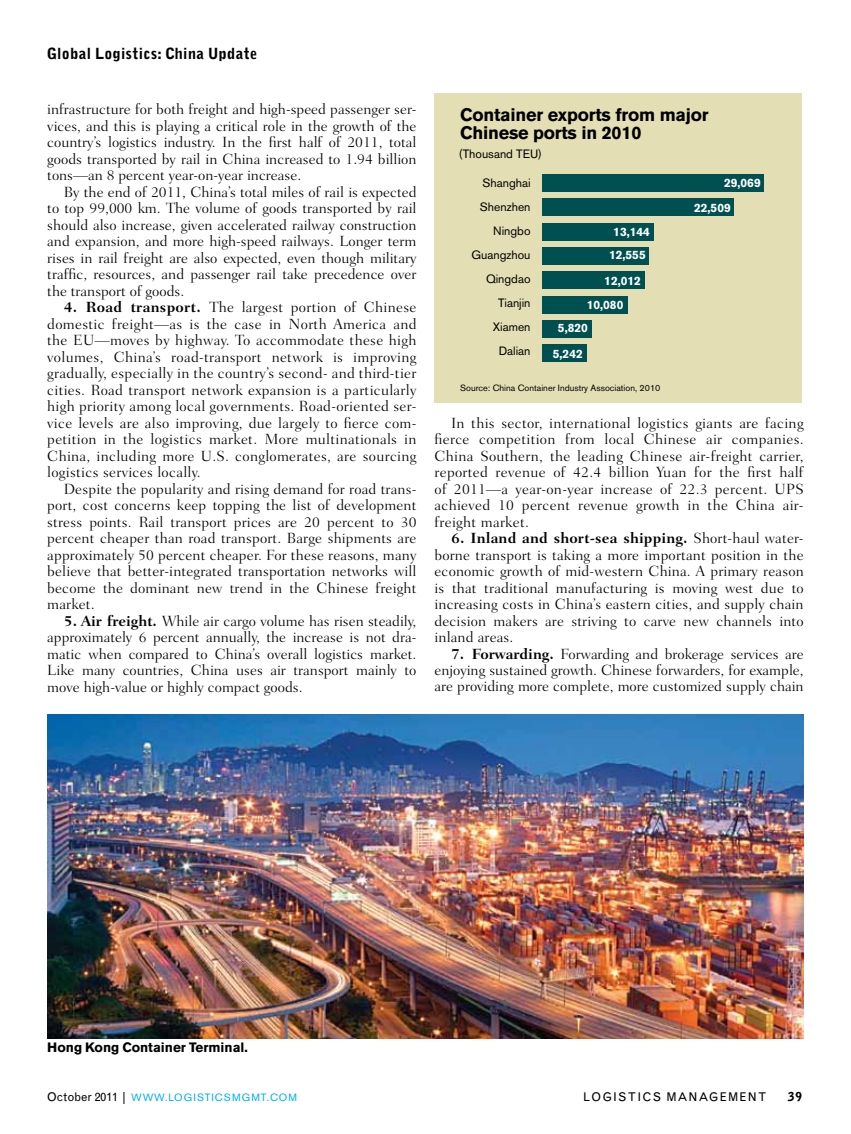
<style>
.page{position:relative;width:851px;height:1134px;background:#fff}
.page>*{position:absolute;margin:0;border:0;box-sizing:border-box;transform-origin:0 0}
.t1{font:700 18px/18px "Akzidenz Grotesk BE";letter-spacing:-.01em;color:#000}
.t2{font:300 15px/16.5px "Fairfield LT Std";letter-spacing:.005em;color:#000;text-align:justify}
.t3{font:900 15px "Grotesque MT Std";letter-spacing:.02em;color:#000}
.t4{font:700 13.5px "Akzidenz Grotesk BE";color:#000}
.t5{font:12px/24px "Akzidenz Grotesk BE";color:#000;text-align:right}
.t6{font:700 12px/24.6px "Akzidenz Grotesk BE";color:#fff}
.t7{font:12px "Grotesque MT Std";letter-spacing:.1em;color:#000}
.t8{font:900 12px "Grotesque MT Std";color:#000}
.t9{font:10.5px "Akzidenz Grotesk BE";letter-spacing:.105em;color:#00aeef}
.t10{font:9px "Akzidenz Grotesk BE";color:#000}
.s1{font-weight:700}
.s2{font-family:"Grotesque MT Std";font-size:12px;color:#000}
</style>
<div class="page">
<div style="left:434px;top:94px;width:367px;height:309px;background:#e4deb5"></div>
<div style="left:542px;top:174px;width:222px;height:18px;background:#005052"></div>
<div style="left:542px;top:199px;width:191px;height:17px;background:#005052"></div>
<div style="left:542px;top:223px;width:112px;height:17px;background:#005052"></div>
<div style="left:542px;top:247px;width:107px;height:18px;background:#005052"></div>
<div style="left:542px;top:272px;width:102px;height:17px;background:#005052"></div>
<div style="left:542px;top:296px;width:86px;height:17px;background:#005052"></div>
<div style="left:542px;top:320px;width:49px;height:18px;background:#005052"></div>
<div style="left:542px;top:344px;width:44px;height:18px;background:#005052"></div>
<img style="left:47px;top:715px;width:756px;height:324px">
<p class="t3" style="left:47px;top:44px;width:211px">Global Logistics: China Update</p>
<p class="t2" style="left:47px;top:101px;width:371px">infrastructure for both freight and high-speed passenger ser&shy;vices, and this is playing a critical role in the growth of the country’s logistics industry. In the first half of 2011, total goods transported by rail in China increased to 1.94 billion tons—an 8 percent year-on-year increase.</p>
<p class="t2" style="left:47px;top:183px;width:371px;text-indent:16px">By the end of 2011, China’s total miles of rail is expected to top 99,000 km. The volume of goods transported by rail should also increase, given accelerated railway construction and expansion, and more high-speed railways. Longer term rises in rail freight are also expected, even though military traffic, resources, and passenger rail take precedence over the transport of goods.</p>
<p class="t2" style="left:47px;top:299px;width:371px;text-indent:16px"><span class="s1">4. Road transport.</span> The largest portion of Chinese domestic freight—as is the case in North America and the EU—moves by highway. To accommodate these high volumes, China’s road-transport network is improving gradually, especially in the country’s second- and third-tier cities. Road transport network expansion is a particularly high priority among local governments. Road-oriented ser&shy;vice levels are also improving, due largely to fierce com&shy;petition in the logistics market. More multinationals in China, including more U.S. conglomerates, are sourcing logistics services locally.</p>
<p class="t2" style="left:47px;top:480px;width:371px;text-indent:16px">Despite the popularity and rising demand for road trans&shy;port, cost concerns keep topping the list of development stress points. Rail transport prices are 20 percent to 30 percent cheaper than road transport. Barge shipments are approximately 50 percent cheaper. For these reasons, many believe that better-integrated transportation networks will become the dominant new trend in the Chinese freight market.</p>
<p class="t2" style="left:47px;top:612px;width:371px;text-indent:16px"><span class="s1">5. Air freight.</span> While air cargo volume has risen steadily, approximately 6 percent annually, the increase is not dra&shy;matic when compared to China’s overall logistics market.<br>Like many countries, China uses air transport mainly to move high-value or highly compact goods.</p>
<p class="t1" style="left:460px;top:106px;width:250px">Container exports from major<br>Chinese ports in 2010</p>
<p class="t5" style="left:471px;top:171px;width:61px">Shanghai<br>Shenzhen<br>Ningbo<br>Guangzhou<br>Qingdao<br>Tianjin<br>Xiamen<br>Dalian</p>
<p class="t5" style="left:459px;top:142px;width:85px">(Thousand TEU)</p>
<p class="t6" style="left:724px;top:171px;width:38px">29,069</p>
<p class="t6" style="left:694px;top:195px;width:38px">22,509</p>
<p class="t6" style="left:613px;top:220px;width:38px">13,144</p>
<p class="t6" style="left:586px;top:268px;width:56px;text-indent:18px">12,012<br>10,080</p>
<p class="t6" style="left:609px;top:242px;width:38px">12,555</p>
<p class="t6" style="left:553px;top:315px;width:37px;line-height:25.8px;text-align:center">5,820<br>5,242</p>
<p class="t10" style="left:460px;top:383px;width:202px">Source: China Container Industry Association, 2010</p>
<p class="t2" style="left:434px;top:414px;width:371px;text-indent:16px">In this sector, international logistics giants are facing fierce competition from local Chinese air companies.<br>China Southern, the leading Chinese air-freight carrier, reported revenue of 42.4 billion Yuan for the first half of 2011—a year-on-year increase of 22.3 percent. UPS achieved 10 percent revenue growth in the China air&shy;freight market.</p>
<p class="t2" style="left:434px;top:530px;width:371px;text-indent:16px"><span class="s1">6. Inland and short-sea shipping.</span> Short-haul water&shy;borne transport is taking a more important position in the economic growth of mid-western China. A primary reason is that traditional manufacturing is moving west due to increasing costs in China’s eastern cities, and supply chain decision makers are striving to carve new channels into inland areas.</p>
<p class="t2" style="left:434px;top:645px;width:371px;text-indent:16px"><span class="s1">7. Forwarding.</span> Forwarding and brokerage services are enjoying sustained growth. Chinese forwarders, for example, are providing more complete, more customized supply chain</p>
<p class="t4" style="left:47px;top:1040px;width:202px">Hong Kong Container Terminal.</p>
<p class="t9" style="left:47px;top:1091px;width:251px"><span class="s2">OCTOBER 2011 |</span> WWW.LOGISTICSMGMT.COM</p>
<p class="t7" style="left:583px;top:1089px;width:185px">LOGISTICS MANAGEM ENT</p>
<p class="t8" style="left:787px;top:1089px;width:16px">39</p>
</div>
